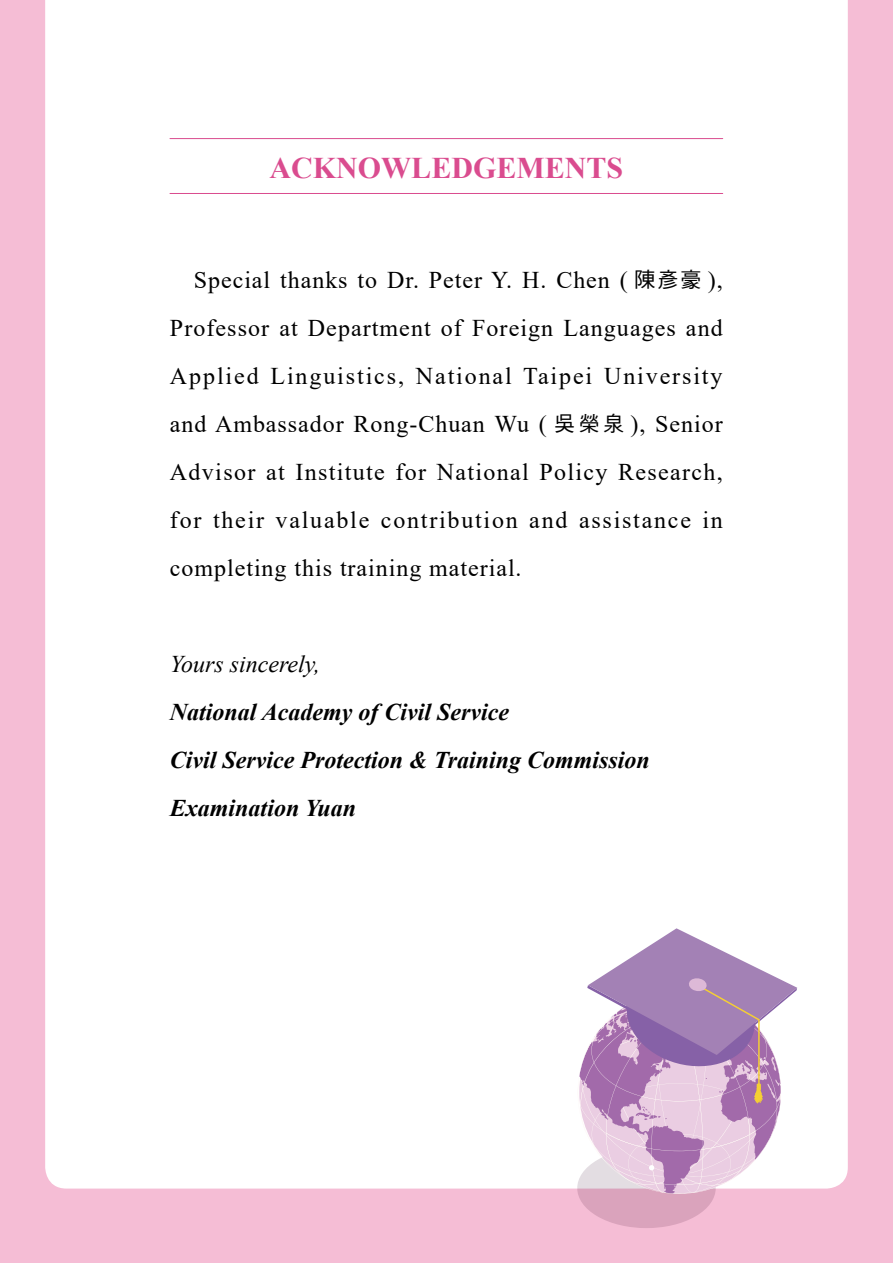
<style>
.page{position:relative;width:893px;height:1263px;background:#f5bdd5}
.page>*{position:absolute;margin:0;border:0;box-sizing:border-box;transform-origin:0 0}
.t1{font:700 30px "Times New Roman";color:#da4c8f}
.t2{font:24px/48px "Times New Roman";letter-spacing:.04em;color:#000;text-align:justify}
.t3{font:italic 700 24px/48px "Times New Roman";color:#000}
.t4{font:italic 24px "Times New Roman";color:#000}
.s1{font-family:"DF Hei Std W5";font-size:21px}
</style>
<div class="page">
<div style="left:45px;top:0;width:803px;height:1188px;background:#fff"></div>
<hr style="left:170px;top:193px;width:553px;height:1px;background:#da4c8f">
<hr style="left:170px;top:138px;width:553px;height:1px;background:#da4c8f">
<svg style="left:576px;top:928px;width:221px;height:300px"></svg>
<p class="t1" style="left:270px;top:146px;width:355px">ACKNOWLEDGEMENTS</p>
<p class="t2" style="left:170px;top:255px;width:554px;text-indent:24px">Special thanks to Dr. Peter Y. H. Chen ( <span class="s1">陳彥豪</span> ), Professor at Department of Foreign Languages and Applied Linguistics, National Taipei University and Ambassador Rong-Chuan Wu ( <span class="s1">吳榮泉</span> ), Senior Advisor at Institute for National Policy Research, for their valuable contribution and assistance in completing this training material.</p>
<p class="t4" style="left:170px;top:647px;width:152px">Yours sincerely,</p>
<p class="t3" style="left:170px;top:687px;width:481px">National Academy of Civil Service<br>Civil Service Protection &amp; Training Commission<br>Examination Yuan</p>
</div>
